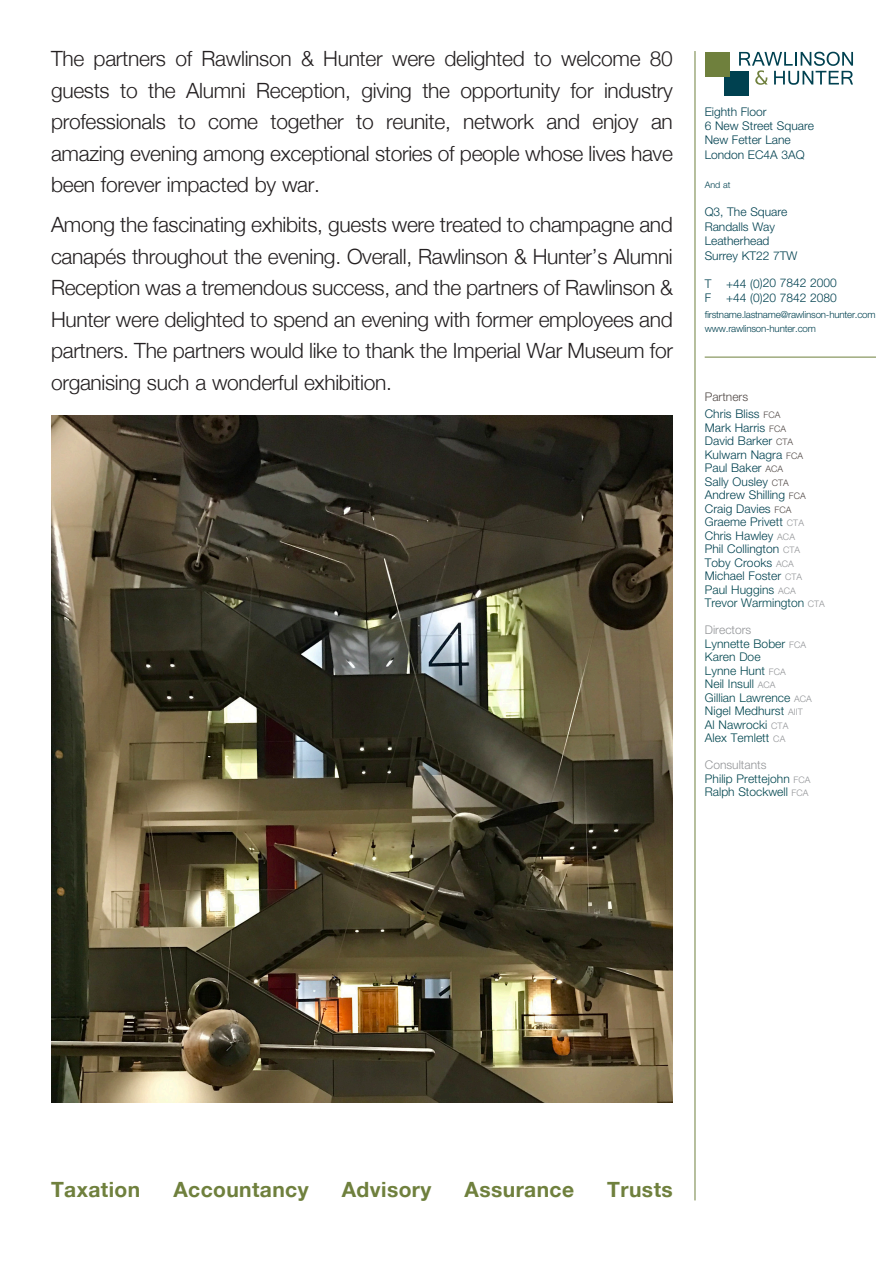
<style>
.page{position:relative;width:893px;height:1263px;background:#fff}
.page>*{position:absolute;margin:0;border:0;box-sizing:border-box;transform-origin:0 0}
.t1{font:300 21px/31.5px "Helvetica Neue LT";letter-spacing:-.015em;color:#231f20;text-align:justify}
.t2{font:700 21px "Helvetica Neue LT";letter-spacing:.02em;color:#6f803d}
.t3{font:300 12px "Helvetica Neue";letter-spacing:.005em;color:#004150}
.t4{font:300 12px "Helvetica Neue";letter-spacing:.005em;color:#01464f}
.t5{font:300 12px "Helvetica Neue";color:#939598}
.t6{font:300 12px "Helvetica Neue";color:#524a47}
.t7{font:300 9.75px "Helvetica Neue";letter-spacing:-.02em;color:#004150}
.t8{font:300 9px "Helvetica Neue";color:#004150}
.s1{font-size:9px;color:#524a47}
.s2{font-size:9px;color:#939598}
</style>
<div class="page">
<hr style="left:694px;top:51px;width:1px;height:1149px;background:#6f803d">
<div style="left:724px;top:71px;width:25px;height:25px;background:#004150"></div>
<div style="left:705px;top:52px;width:25px;height:25px;background:#6f803d"></div>
<svg style="left:739px;top:52px;width:114px;height:33px"></svg>
<hr style="left:705px;top:357px;width:171px;height:1px;background:#6f803d">
<img style="left:51px;top:415px;width:622px;height:688px">
<p class="t1" style="left:51px;top:42px;width:623px">The partners of Rawlinson &amp; Hunter were delighted to welcome 80 guests to the Alumni Reception, giving the opportunity for industry professionals to come together to reunite, network and enjoy an amazing evening among exceptional stories of people whose lives have been forever impacted by war.</p>
<p class="t1" style="left:51px;top:208px;width:623px">Among the fascinating exhibits, guests were treated to champagne and canapés throughout the evening. Overall, Rawlinson &amp; Hunter’s Alumni Reception was a tremendous success, and the partners of Rawlinson &amp; Hunter were delighted to spend an evening with former employees and partners. The partners would like to thank the Imperial War Museum for organising such a wonderful exhibition.</p>
<p class="t3" style="left:705px;top:104px;width:63px">Eighth Floor</p>
<p class="t3" style="left:705px;top:118px;width:111px">6 New Street Square</p>
<p class="t3" style="left:705px;top:133px;width:88px">New Fetter Lane</p>
<p class="t3" style="left:705px;top:147px;width:101px">London EC4A 3AQ</p>
<p class="t8" style="left:705px;top:179px;width:27px">And at</p>
<p class="t3" style="left:705px;top:205px;width:84px">Q3, The Square</p>
<p class="t3" style="left:705px;top:219px;width:72px">Randalls Way</p>
<p class="t3" style="left:705px;top:234px;width:66px">Leatherhead</p>
<p class="t3" style="left:705px;top:248px;width:94px">Surrey KT22 7TW</p>
<p class="t3" style="left:705px;top:276px;width:134px">T +44 (0)20 7842 2000</p>
<p class="t3" style="left:705px;top:290px;width:134px">F +44 (0)20 7842 2080</p>
<p class="t7" style="left:705px;top:308px;width:172px">firstname.lastname@rawlinson-hunter.com</p>
<p class="t7" style="left:705px;top:323px;width:113px">www.rawlinson-hunter.com</p>
<p class="t6" style="left:705px;top:389px;width:45px">Partners</p>
<p class="t3" style="left:705px;top:407px;width:77px">Chris Bliss <span class="s1">FCA</span></p>
<p class="t3" style="left:705px;top:420px;width:83px">Mark Harris <span class="s1">FCA</span></p>
<p class="t3" style="left:705px;top:434px;width:90px">David Barker <span class="s1">CTA</span></p>
<p class="t3" style="left:705px;top:447px;width:100px">Kulwarn Nagra <span class="s1">FCA</span></p>
<p class="t3" style="left:705px;top:461px;width:80px">Paul Baker <span class="s1">ACA</span></p>
<p class="t3" style="left:705px;top:474px;width:86px">Sally Ousley <span class="s1">CTA</span></p>
<p class="t3" style="left:705px;top:488px;width:103px">Andrew Shilling <span class="s1">FCA</span></p>
<p class="t3" style="left:705px;top:501px;width:88px">Craig Davies <span class="s1">FCA</span></p>
<p class="t3" style="left:705px;top:515px;width:101px">Graeme Privett <span class="s2">CTA</span></p>
<p class="t3" style="left:705px;top:528px;width:92px">Chris Hawley <span class="s2">ACA</span></p>
<p class="t3" style="left:705px;top:542px;width:97px">Phil Collington <span class="s2">CTA</span></p>
<p class="t3" style="left:705px;top:555px;width:90px">Toby Crooks <span class="s2">ACA</span></p>
<p class="t3" style="left:705px;top:569px;width:99px">Michael Foster <span class="s2">CTA</span></p>
<p class="t4" style="left:705px;top:582px;width:93px">Paul Huggins <span class="s2">ACA</span></p>
<p class="t4" style="left:705px;top:596px;width:122px">Trevor Warmington <span class="s2">CTA</span></p>
<p class="t5" style="left:705px;top:623px;width:48px">Directors</p>
<p class="t4" style="left:705px;top:636px;width:103px">Lynnette Bober <span class="s2">FCA</span></p>
<p class="t4" style="left:705px;top:650px;width:57px">Karen Doe</p>
<p class="t4" style="left:705px;top:663px;width:82px">Lynne Hunt <span class="s2">FCA</span></p>
<p class="t4" style="left:705px;top:677px;width:72px">Neil Insull <span class="s2">ACA</span></p>
<p class="t4" style="left:705px;top:690px;width:109px">Gillian Lawrence <span class="s2">ACA</span></p>
<p class="t4" style="left:705px;top:704px;width:99px">Nigel Medhurst <span class="s2">AIIT</span></p>
<p class="t4" style="left:705px;top:717px;width:85px">Al Nawrocki <span class="s2">CTA</span></p>
<p class="t4" style="left:705px;top:731px;width:82px">Alex Temlett <span class="s2">CA</span></p>
<p class="t5" style="left:705px;top:758px;width:63px">Consultants</p>
<p class="t4" style="left:705px;top:771px;width:107px">Philip Prettejohn <span class="s2">FCA</span></p>
<p class="t4" style="left:705px;top:785px;width:105px">Ralph Stockwell <span class="s2">FCA</span></p>
<p class="t2" style="left:51px;top:1176px;width:91px">Taxation</p>
<p class="t2" style="left:173px;top:1176px;width:137px">Accountancy</p>
<p class="t2" style="left:342px;top:1176px;width:91px">Advisory</p>
<p class="t2" style="left:465px;top:1176px;width:111px">Assurance</p>
<p class="t2" style="left:607px;top:1176px;width:67px">Trusts</p>
</div>
